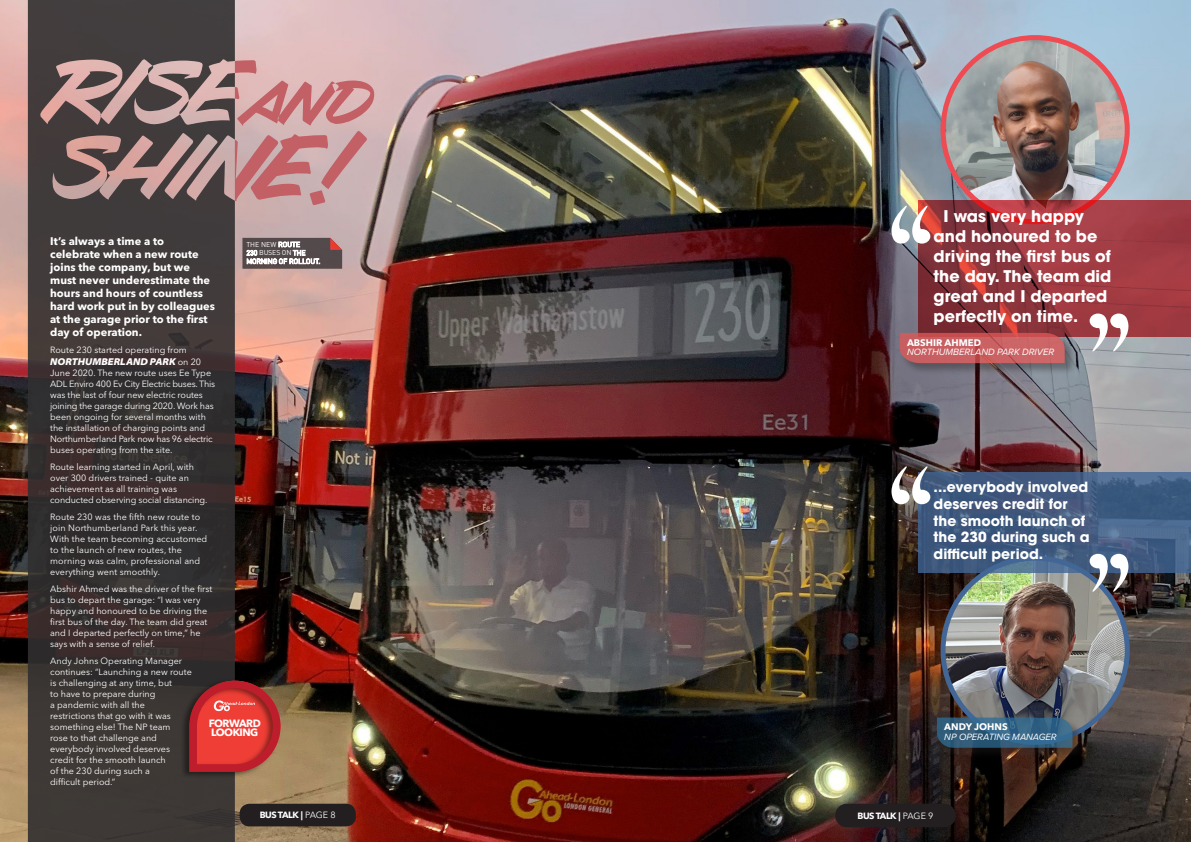
<style>
.page{position:relative;width:1191px;height:842px;background:#fff}
.page>*{position:absolute;margin:0;border:0;box-sizing:border-box;transform-origin:0 0}
.t1{font:700 16px/20px "ITC Avant Garde Pro";color:#fff}
.t2{font:700 14px/16.8px "ITC Avant Garde Pro";color:#fff}
.t3{font:700 11px/13px "Avenir Next LT Pro";color:#fff}
.t4{font:700 10.5px/9px "Avenir Next LT Pro";letter-spacing:-.05em;color:#fff}
.t5{font:italic 900 semi-expanded 10px "Myriad Pro";color:#fff}
.t6{font:italic 9.5px "Proxima Nova";color:#fff}
.t7{font:700 9.5px "Avenir Next LT Pro";color:#fff}
.t8{font:9px/11px "Avenir Next LT Pro";color:#fff}
.t9{font:700 9px "Avenir Next LT Pro";letter-spacing:-.05em;color:#fff}
.t10{font:7px/8.4px "DINOT";letter-spacing:-.005em;color:#fff}
.s1{font-family:"Avenir Next LT Pro";font-weight:400;font-style:normal;font-stretch:normal;font-size:9px}
.s2{font-weight:400}
</style>
<div class="page">
<img style="left:0;top:0;width:1191px;height:842px">
<svg style="left:28px;top:0;width:207px;height:842px;background:#473e3d"></svg>
<svg style="left:242px;top:238px;width:100px;height:31px;background:#5b4c4c"></svg>
<svg style="left:235px;top:60px;width:139px;height:145px;background:#cd989b"></svg>
<img style="left:943px;top:38px;width:184px;height:184px;border-radius:92px">
<div style="left:940px;top:35px;width:189px;height:189px;border:5px solid #ef4b52;border-radius:50%"></div>
<img style="left:943px;top:558px;width:184px;height:184px;border-radius:92px">
<svg style="left:918px;top:201px;width:273px;height:136px;background:#98373e"></svg>
<svg style="left:918px;top:472px;width:273px;height:101px;background:#425c82"></svg>
<svg style="left:1089px;top:314px;width:45px;height:38px"></svg>
<svg style="left:1089px;top:554px;width:45px;height:38px"></svg>
<svg style="left:885px;top:205px;width:45px;height:39px"></svg>
<svg style="left:885px;top:466px;width:45px;height:38px"></svg>
<div style="left:899px;top:333px;width:177px;height:42px;background:#231f20;opacity:.5"></div>
<svg style="left:899px;top:333px;width:165px;height:30px;background:#c65e60"></svg>
<div style="left:937px;top:717px;width:147px;height:43px;background:#231f20;opacity:.5"></div>
<svg style="left:937px;top:717px;width:135px;height:31px;background:#34607f"></svg>
<img style="left:182px;top:676px;width:101px;height:104px">
<svg style="left:189px;top:681px;width:91px;height:91px;background:#c73a35"></svg>
<div style="left:240px;top:804px;width:116px;height:22px;background:#231f20;border-radius:10px"></div>
<div style="left:835px;top:804px;width:120px;height:23px;background:#231f20;border-radius:12px"></div>
<p class="t3" style="left:50px;top:235px;width:166px">It’s always a time a to celebrate when a new route joins the company, but we must never underestimate the hours and hours of countless hard work put in by colleagues at the garage prior to the first day of operation.</p>
<p class="t8" style="left:50px;top:345px;width:138px">Route 230 started operating from</p>
<p class="t5" style="left:50px;top:355px;width:152px">NORTHUMBERLAND PARK <span class="s1">on 20</span></p>
<p class="t8" style="left:50px;top:368px;width:166px">June 2020. The new route uses Ee Type ADL Enviro 400 Ev City Electric buses. This was the last of four new electric routes joining the garage during 2020. Work has been ongoing for several months with the installation of charging points and Northumberland Park now has 96 electric buses operating from the site.</p>
<p class="t8" style="left:50px;top:462px;width:159px">Route learning started in April, with over 300 drivers trained - quite an achievement as all training was conducted observing social distancing.</p>
<p class="t8" style="left:50px;top:512px;width:159px">Route 230 was the fifth new route to join Northumberland Park this year.<br>With the team becoming accustomed to the launch of new routes, the morning was calm, professional and everything went smoothly.</p>
<p class="t8" style="left:50px;top:584px;width:164px">Abshir Ahmed was the driver of the first bus to depart the garage: “I was very happy and honoured to be driving the first bus of the day. The team did great and I departed perfectly on time,” he says with a sense of relief.</p>
<p class="t8" style="left:50px;top:656px;width:143px">Andy Johns Operating Manager continues: “Launching a new route is challenging at any time, but<br>to have to prepare during<br>a pandemic with all the restrictions that go with it was something else! The NP team<br>rose to that challenge and everybody involved deserves credit for the smooth launch<br>of the 230 during such a<br>difficult period.”</p>
<p class="t10" style="left:246px;top:240px;width:75px">THE NEW ROUTE<br>230 BUSES ON THE<br>MORNING OF ROLLOUT.</p>
<p class="t4" style="left:209px;top:719px;width:54px">FORWARD<br>LOOKING</p>
<p class="t1" style="left:933px;top:206px;width:179px;text-indent:10px">I was very happy and honoured to be driving the first bus of the day. The team did great and I departed perfectly on time.</p>
<p class="t7" style="left:907px;top:337px;width:76px">ABSHIR AHMED</p>
<p class="t6" style="left:907px;top:345px;width:149px">NORTHUMBERLAND PARK DRIVER</p>
<p class="t2" style="left:933px;top:478px;width:158px">...everybody involved deserves credit for the smooth launch of the 230 during such a difficult period.</p>
<p class="t7" style="left:944px;top:721px;width:65px">ANDY JOHNS</p>
<p class="t6" style="left:944px;top:730px;width:114px">NP OPERATING MANAGER</p>
<p class="t9" style="left:260px;top:810px;width:77px">BUS TALK | <span class="s2">PAGE 8</span></p>
<p class="t9" style="left:857px;top:810px;width:77px">BUS TALK | <span class="s2">PAGE 9</span></p>
</div>
